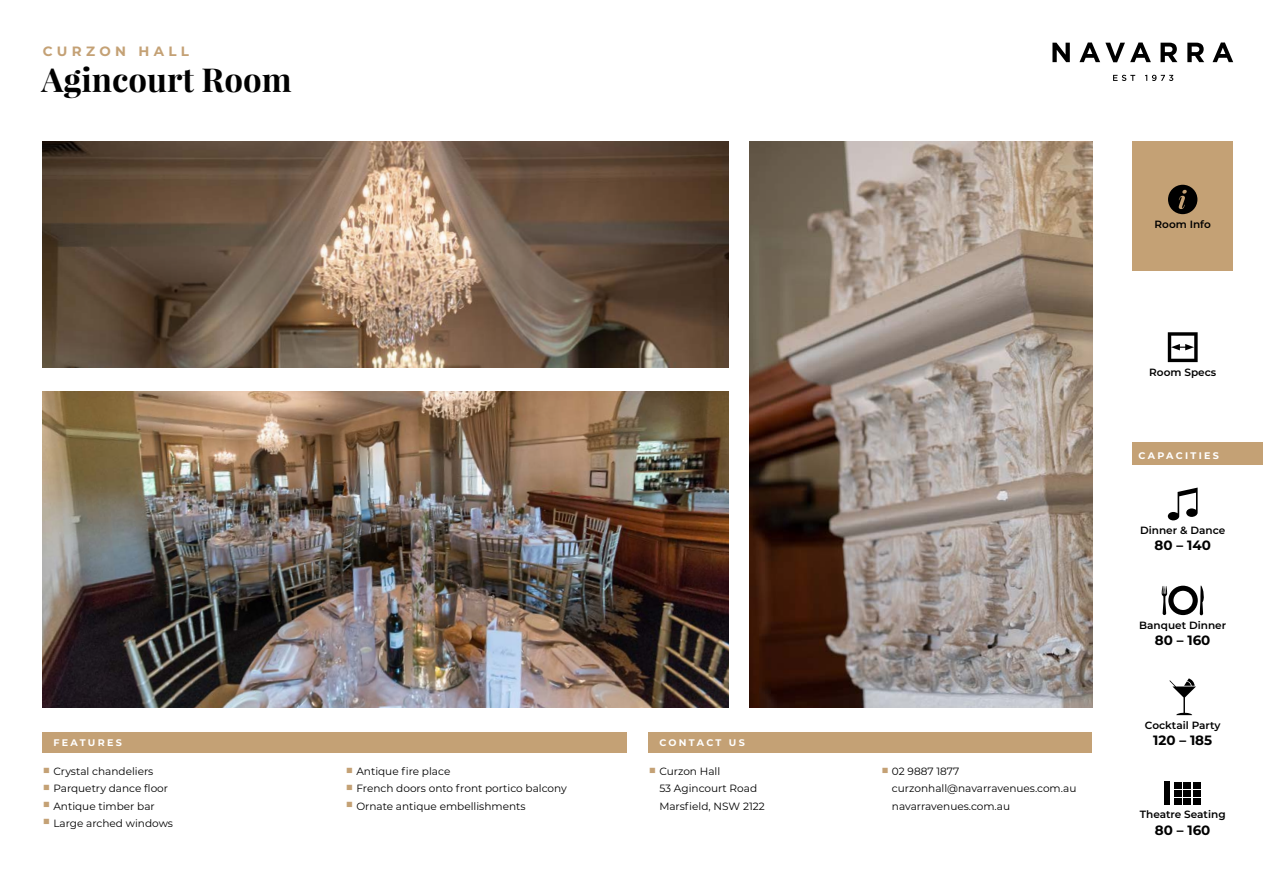
<style>
.page{position:relative;width:1263px;height:893px;background:#fff}
.page>*{position:absolute;margin:0;border:0;box-sizing:border-box;transform-origin:0 0}
.t1{font:700 33px "Playfair Display";color:#000}
.t2{font:700 13.5px "Montserrat";color:#000}
.t3{font:700 13.5px "Montserrat";letter-spacing:.32em;color:#c4a175}
.t4{font:10.5px/17.2px "Montserrat";color:#000}
.t5{font:600 10.5px "Montserrat";color:#000}
.t6{font:700 9.6px "Montserrat";letter-spacing:.24em;color:#fff}
.s1{font-size:13.5px;color:#c4a175}
</style>
<div class="page">
<div style="left:1132px;top:141px;width:101px;height:130px;background:#c4a175"></div>
<svg style="left:1113px;top:75px;width:22px;height:6px"></svg>
<svg style="left:1145px;top:75px;width:28px;height:6px"></svg>
<svg style="left:1052px;top:43px;width:18px;height:19px"></svg>
<svg style="left:1079px;top:43px;width:72px;height:19px"></svg>
<svg style="left:1160px;top:43px;width:17px;height:19px"></svg>
<svg style="left:1187px;top:43px;width:17px;height:19px"></svg>
<svg style="left:1212px;top:43px;width:21px;height:19px"></svg>
<div style="left:1164px;top:782px;width:6px;height:23px;background:#000"></div>
<svg style="left:1174px;top:782px;width:27px;height:23px"></svg>
<svg style="left:1169px;top:678px;width:27px;height:37px"></svg>
<svg style="left:1168px;top:488px;width:29px;height:32px"></svg>
<svg style="left:1161px;top:585px;width:43px;height:30px"></svg>
<svg style="left:1168px;top:332px;width:29px;height:30px"></svg>
<svg style="left:1168px;top:185px;width:29px;height:29px"></svg>
<div style="left:1132px;top:443px;width:131px;height:22px;background:#c4a175"></div>
<div style="left:43px;top:732px;width:584px;height:21px;background:#c4a175"></div>
<div style="left:648px;top:732px;width:444px;height:21px;background:#c4a175"></div>
<img style="left:43px;top:141px;width:685px;height:227px">
<img style="left:749px;top:141px;width:343px;height:566px">
<img style="left:43px;top:391px;width:685px;height:316px">
<p class="t3" style="left:43px;top:41px;width:148px">CURZON HALL</p>
<h1 class="t1" style="left:42px;top:59px;width:252px">Agincourt Room</h1>
<p class="t6" style="left:53px;top:736px;width:70px">FEATURES</p>
<p class="t4" style="left:43px;top:762px;width:112px"><span class="s1">■</span> Crystal chandeliers</p>
<p class="t4" style="left:43px;top:780px;width:127px"><span class="s1">■</span> Parquetry dance floor</p>
<p class="t4" style="left:43px;top:797px;width:114px"><span class="s1">■</span> Antique timber bar</p>
<p class="t4" style="left:43px;top:814px;width:132px"><span class="s1">■</span> Large arched windows</p>
<p class="t4" style="left:345px;top:762px;width:106px"><span class="s1">■</span> Antique fire place</p>
<p class="t4" style="left:345px;top:780px;width:223px"><span class="s1">■</span> French doors onto front portico balcony</p>
<p class="t4" style="left:345px;top:797px;width:182px"><span class="s1">■</span> Ornate antique embellishments</p>
<p class="t6" style="left:659px;top:736px;width:87px">CONTACT US</p>
<p class="t4" style="left:659px;top:762px;width:107px;text-indent:-11px"><span class="s1">■</span> Curzon Hall<br>53 Agincourt Road<br>Marsfield, NSW 2122</p>
<p class="t4" style="left:892px;top:762px;width:186px;text-indent:-11px"><span class="s1">■</span> 02 9887 1877 curzonhall@navarravenues.com.au navarravenues.com.au</p>
<p class="t5" style="left:1154px;top:216px;width:58px">Room Info</p>
<p class="t5" style="left:1149px;top:364px;width:69px">Room Specs</p>
<p class="t6" style="left:1138px;top:448px;width:82px">CAPACITIES</p>
<p class="t5" style="left:1140px;top:523px;width:87px">Dinner &amp; Dance</p>
<p class="t2" style="left:1154px;top:536px;width:58px">80 – 140</p>
<p class="t5" style="left:1139px;top:618px;width:88px">Banquet Dinner</p>
<p class="t2" style="left:1155px;top:631px;width:57px">80 – 160</p>
<p class="t5" style="left:1145px;top:717px;width:77px">Cocktail Party</p>
<p class="t2" style="left:1153px;top:731px;width:61px">120 – 185</p>
<p class="t5" style="left:1140px;top:807px;width:87px">Theatre Seating</p>
<p class="t2" style="left:1155px;top:820px;width:57px">80 – 160</p>
</div>
